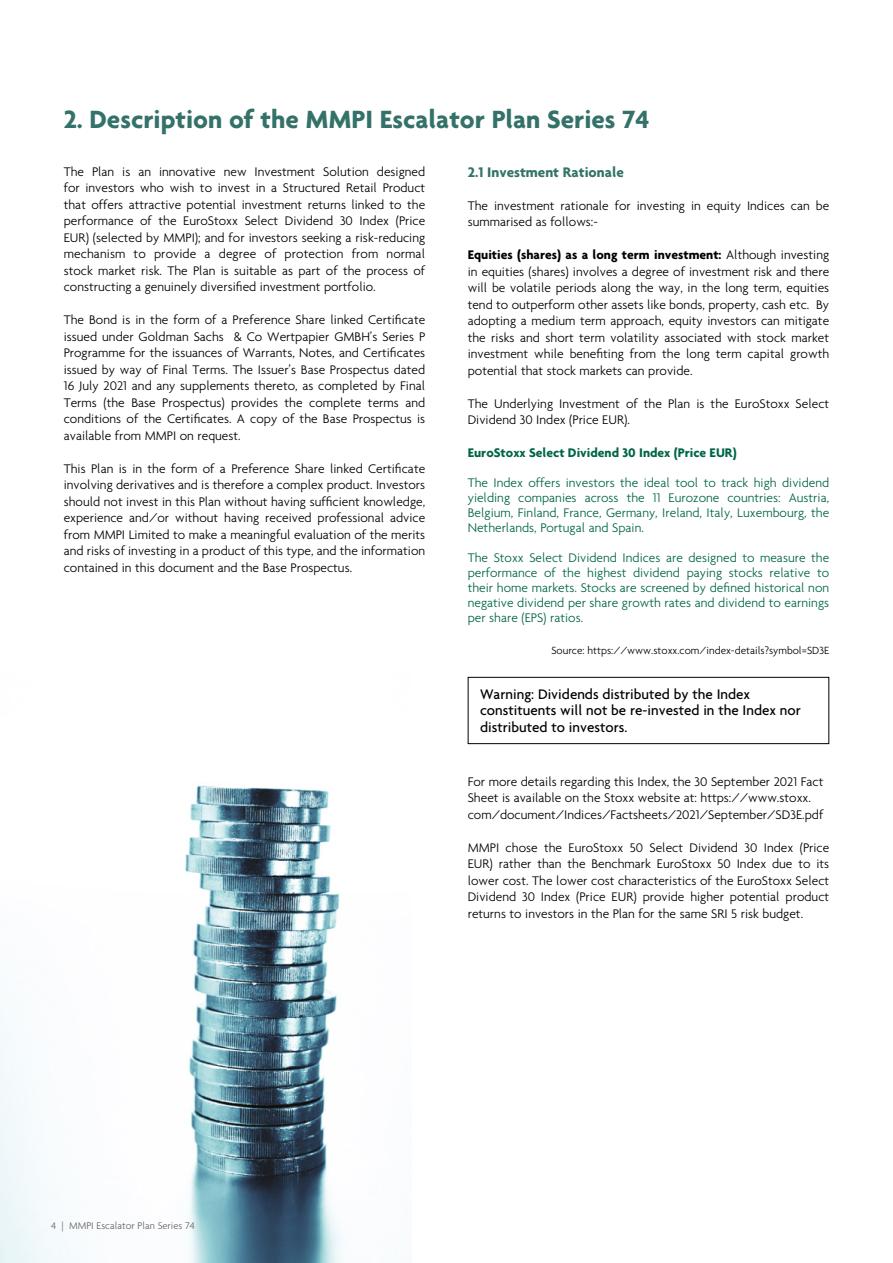
<style>
.page{position:relative;width:893px;height:1263px;background:#fff}
.page>*{position:absolute;margin:0;border:0;box-sizing:border-box;transform-origin:0 0}
.t1{font:700 27px "Agenda";color:#347269}
.t2{font:500 15px/16.5px "Agenda";color:#000}
.t3{font:700 15px "Agenda";color:#347269}
.t4{font:300 13.5px/16.5px "Agenda";color:#000;text-align:justify}
.t5{font:300 13.5px/15px "Agenda";color:#006548;text-align:justify}
.t6{font:700 13.5px "Agenda";color:#006548}
.t7{font:300 11.25px "Agenda";color:#000}
.t8{font:300 10.5px "Agenda";color:#646469}
.s1{font-weight:700}
</style>
<div class="page">
<img style="left:0;top:785px;width:343px;height:478px">
<div style="left:468px;top:677px;width:361px;height:67px;border:1px solid #000"></div>
<h1 class="t1" style="left:64px;top:103px;width:587px">2. Description of the MMPI Escalator Plan Series 74</h1>
<p class="t4" style="left:64px;top:163px;width:363px">The Plan is an innovative new Investment Solution designed for investors who wish to invest in a Structured Retail Product that offers attractive potential investment returns linked to the performance of the EuroStoxx Select Dividend 30 Index (Price EUR) (selected by MMPI); and for investors seeking a risk-reducing mechanism to provide a degree of protection from normal stock market risk. The Plan is suitable as part of the process of constructing a genuinely diversified investment portfolio.</p>
<p class="t4" style="left:64px;top:311px;width:363px">The Bond is in the form of a Preference Share linked Certificate issued under Goldman Sachs &amp; Co Wertpapier GMBH’s Series P Programme for the issuances of Warrants, Notes, and Certificates issued by way of Final Terms. The Issuer’s Base Prospectus dated 16 July 2021 and any supplements thereto, as completed by Final Terms (the Base Prospectus) provides the complete terms and conditions of the Certificates. A copy of the Base Prospectus is available from MMPI on request.</p>
<p class="t4" style="left:64px;top:460px;width:363px">This Plan is in the form of a Preference Share linked Certificate involving derivatives and is therefore a complex product. Investors should not invest in this Plan without having sufficient knowledge, experience and/or without having received professional advice from MMPI Limited to make a meaningful evaluation of the merits and risks of investing in a product of this type, and the information contained in this document and the Base Prospectus.</p>
<p class="t3" style="left:468px;top:163px;width:158px">2.1 Investment Rationale</p>
<p class="t4" style="left:468px;top:197px;width:363px">The investment rationale for investing in equity Indices can be summarised as follows:-</p>
<p class="t4" style="left:468px;top:246px;width:363px"><span class="s1">Equities (shares) as a long term investment:</span> Although investing in equities (shares) involves a degree of investment risk and there will be volatile periods along the way, in the long term, equities tend to outperform other assets like bonds, property, cash etc. By adopting a medium term approach, equity investors can mitigate the risks and short term volatility associated with stock market investment while benefiting from the long term capital growth potential that stock markets can provide.</p>
<p class="t4" style="left:468px;top:395px;width:363px">The Underlying Investment of the Plan is the EuroStoxx Select<br>Dividend 30 Index (Price EUR).</p>
<p class="t6" style="left:468px;top:444px;width:271px">EuroStoxx Select Dividend 30 Index (Price EUR)</p>
<p class="t5" style="left:468px;top:475px;width:363px">The Index offers investors the ideal tool to track high dividend yielding companies across the 11 Eurozone countries: Austria, Belgium, Finland, France, Germany, Ireland, Italy, Luxembourg, the Netherlands, Portugal and Spain.</p>
<p class="t5" style="left:468px;top:550px;width:363px">The Stoxx Select Dividend Indices are designed to measure the performance of the highest dividend paying stocks relative to their home markets. Stocks are screened by defined historical non negative dividend per share growth rates and dividend to earnings per share (EPS) ratios.</p>
<p class="t7" style="left:551px;top:643px;width:279px">Source: https://www.stoxx.com/index-details?symbol=SD3E</p>
<p class="t2" style="left:480px;top:685px;width:322px">Warning: Dividends distributed by the Index constituents will not be re-invested in the Index nor distributed to investors.</p>
<p class="t4" style="left:468px;top:773px;width:357px;text-align:left">For more details regarding this Index, the 30 September 2021 Fact<br>Sheet is available on the Stoxx website at: https://www.stoxx. com/document/Indices/Factsheets/2021/September/SD3E.pdf</p>
<p class="t4" style="left:468px;top:839px;width:363px">MMPI chose the EuroStoxx 50 Select Dividend 30 Index (Price EUR) rather than the Benchmark EuroStoxx 50 Index due to its lower cost. The lower cost characteristics of the EuroStoxx Select Dividend 30 Index (Price EUR) provide higher potential product returns to investors in the Plan for the same SRI 5 risk budget.</p>
<p class="t8" style="left:51px;top:1219px;width:145px">4 | MMPI Escalator Plan Series 74</p>
</div>
